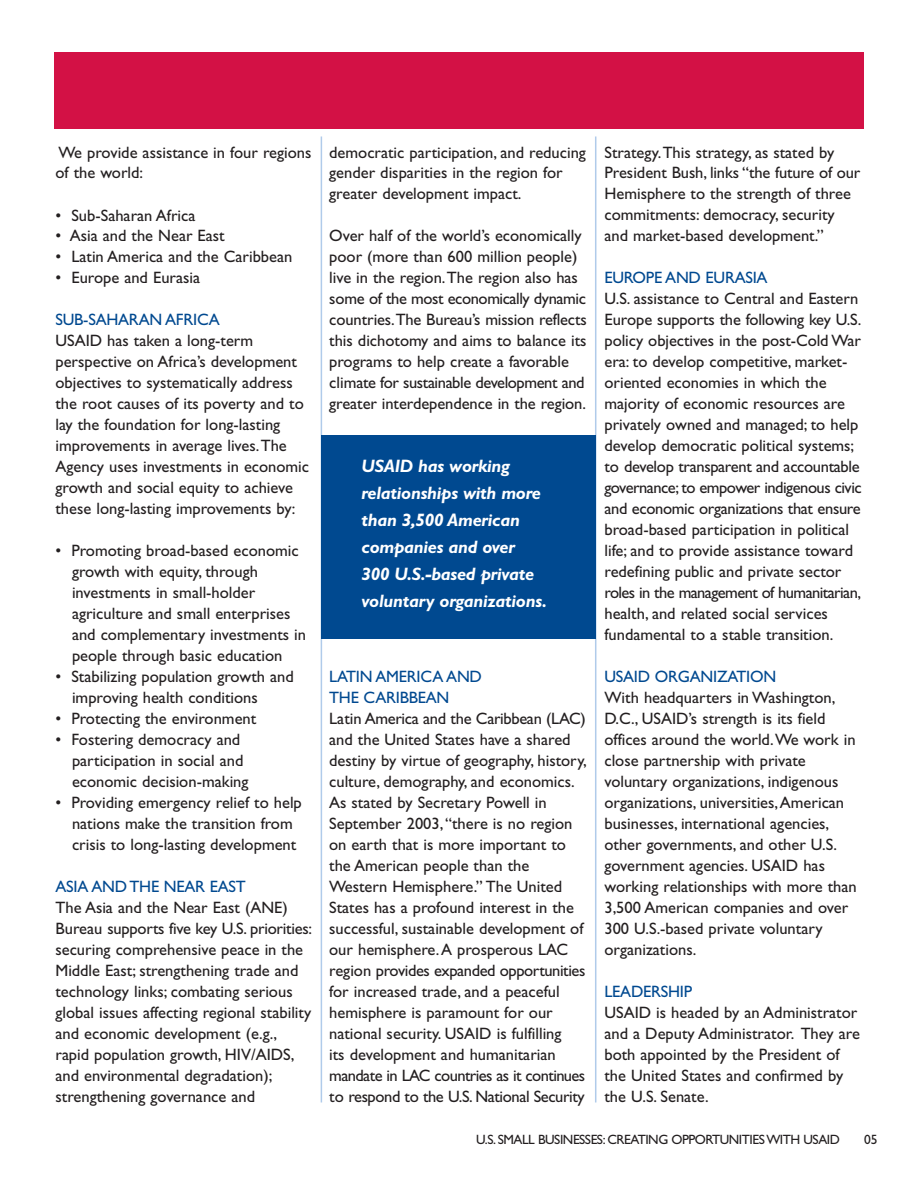
<style>
.page{position:relative;width:918px;height:1188px;background:#fff}
.page>*{position:absolute;margin:0;border:0;box-sizing:border-box;transform-origin:0 0}
.t1{font:italic 700 18px/27px "Gill Sans";letter-spacing:-.015em;color:#fff}
.t2{font:16.5px/21px "Gill Sans";color:#231f20}
.t3{font:16.5px/21px "Gill Sans";letter-spacing:-.015em;color:#004990}
.t4{font:13.5px "Gill Sans";letter-spacing:-.035em;color:#231f20}
</style>
<div class="page">
<hr style="left:321px;top:136px;width:1px;height:966px;background:#b0cbea">
<hr style="left:595px;top:136px;width:1px;height:966px;background:#b0cbea">
<div style="left:54px;top:52px;width:810px;height:77px;background:#d31145"></div>
<div style="left:321px;top:436px;width:275px;height:203px;background:#004990"></div>
<p class="t2" style="left:56px;top:143px;width:258px">We provide assistance in four regions of the world:</p>
<p class="t2" style="left:56px;top:206px;width:141px">• Sub-Saharan Africa</p>
<p class="t2" style="left:56px;top:227px;width:171px">• Asia and the Near East</p>
<p class="t2" style="left:56px;top:248px;width:238px">• Latin America and the Caribbean</p>
<p class="t2" style="left:56px;top:269px;width:146px">• Europe and Eurasia</p>
<p class="t3" style="left:56px;top:311px;width:166px">SUB-SAHARAN AFRICA</p>
<p class="t2" style="left:56px;top:332px;width:255px">USAID has taken a long-term perspective on Africa’s development objectives to systematically address the root causes of its poverty and to lay the foundation for long-lasting improvements in average lives.The Agency uses investments in economic growth and social equity to achieve these long-lasting improvements by:</p>
<p class="t2" style="left:72px;top:542px;width:236px;text-indent:-17px">• Promoting broad-based economic growth with equity, through investments in small-holder agriculture and small enterprises and complementary investments in people through basic education</p>
<p class="t2" style="left:72px;top:668px;width:223px;text-indent:-17px">• Stabilizing population growth and improving health conditions</p>
<p class="t2" style="left:56px;top:710px;width:202px">• Protecting the environment</p>
<p class="t2" style="left:72px;top:731px;width:178px;text-indent:-17px">• Fostering democracy and participation in social and economic decision-making</p>
<p class="t2" style="left:72px;top:794px;width:231px;text-indent:-17px">• Providing emergency relief to help nations make the transition from crisis to long-lasting development</p>
<p class="t3" style="left:56px;top:878px;width:192px">ASIA AND THE NEAR EAST</p>
<p class="t2" style="left:56px;top:899px;width:258px">The Asia and the Near East (ANE)<br>Bureau supports five key U.S. priorities: securing comprehensive peace in the Middle East; strengthening trade and technology links; combating serious global issues affecting regional stability and economic development (e.g., rapid population growth, HIV/AIDS, and environmental degradation); strengthening governance and</p>
<p class="t2" style="left:329px;top:143px;width:258px">democratic participation, and reducing gender disparities in the region for greater development impact.</p>
<p class="t2" style="left:329px;top:227px;width:259px">Over half of the world’s economically poor (more than 600 million people) live in the region.The region also has some of the most economically dynamic countries.The Bureau’s mission reflects this dichotomy and aims to balance its programs to help create a favorable climate for sustainable development and greater interdependence in the region.</p>
<p class="t1" style="left:362px;top:454px;width:187px">USAID has working relationships with more than 3,500 American companies and over<br>300 U.S.-based private voluntary organizations.</p>
<p class="t3" style="left:329px;top:668px;width:154px">LATIN AMERICA AND<br>THE CARIBBEAN</p>
<p class="t2" style="left:329px;top:710px;width:259px">Latin America and the Caribbean (LAC) and the United States have a shared destiny by virtue of geography, history, culture, demography, and economics.<br>As stated by Secretary Powell in September 2003,“there is no region on earth that is more important to the American people than the Western Hemisphere.” The United States has a profound interest in the successful, sustainable development of our hemisphere.A prosperous LAC region provides expanded opportunities for increased trade, and a peaceful hemisphere is paramount for our national security. USAID is fulfilling<br>its development and humanitarian mandate in LAC countries as it continues to respond to the U.S. National Security</p>
<p class="t2" style="left:604px;top:143px;width:258px">Strategy.This strategy, as stated by President Bush, links “the future of our Hemisphere to the strength of three commitments: democracy, security and market-based development.”</p>
<p class="t3" style="left:604px;top:269px;width:165px">EUROPE AND EURASIA</p>
<p class="t2" style="left:604px;top:290px;width:259px">U.S. assistance to Central and Eastern Europe supports the following key U.S. policy objectives in the post-Cold War era: to develop competitive, market&shy;oriented economies in which the majority of economic resources are privately owned and managed; to help develop democratic political systems; to develop transparent and accountable governance; to empower indigenous civic and economic organizations that ensure broad-based participation in political life; and to provide assistance toward redefining public and private sector roles in the management of humanitarian, health, and related social services fundamental to a stable transition.</p>
<p class="t3" style="left:604px;top:668px;width:173px">USAID ORGANIZATION</p>
<p class="t2" style="left:604px;top:689px;width:254px">With headquarters in Washington, D.C., USAID’s strength is its field offices around the world.We work in close partnership with private voluntary organizations, indigenous organizations, universities,American businesses, international agencies, other governments, and other U.S. government agencies. USAID has working relationships with more than 3,500 American companies and over 300 U.S.-based private voluntary organizations.</p>
<p class="t3" style="left:604px;top:983px;width:89px">LEADERSHIP</p>
<p class="t2" style="left:604px;top:1004px;width:257px">USAID is headed by an Administrator and a Deputy Administrator. They are both appointed by the President of the United States and confirmed by the U.S. Senate.</p>
<p class="t4" style="left:476px;top:1135px;width:365px">U.S. SMALL BUSINESSES: CREATING OPPORTUNITIES WITH USAID</p>
<p class="t4" style="left:864px;top:1135px;width:15px">05</p>
</div>
